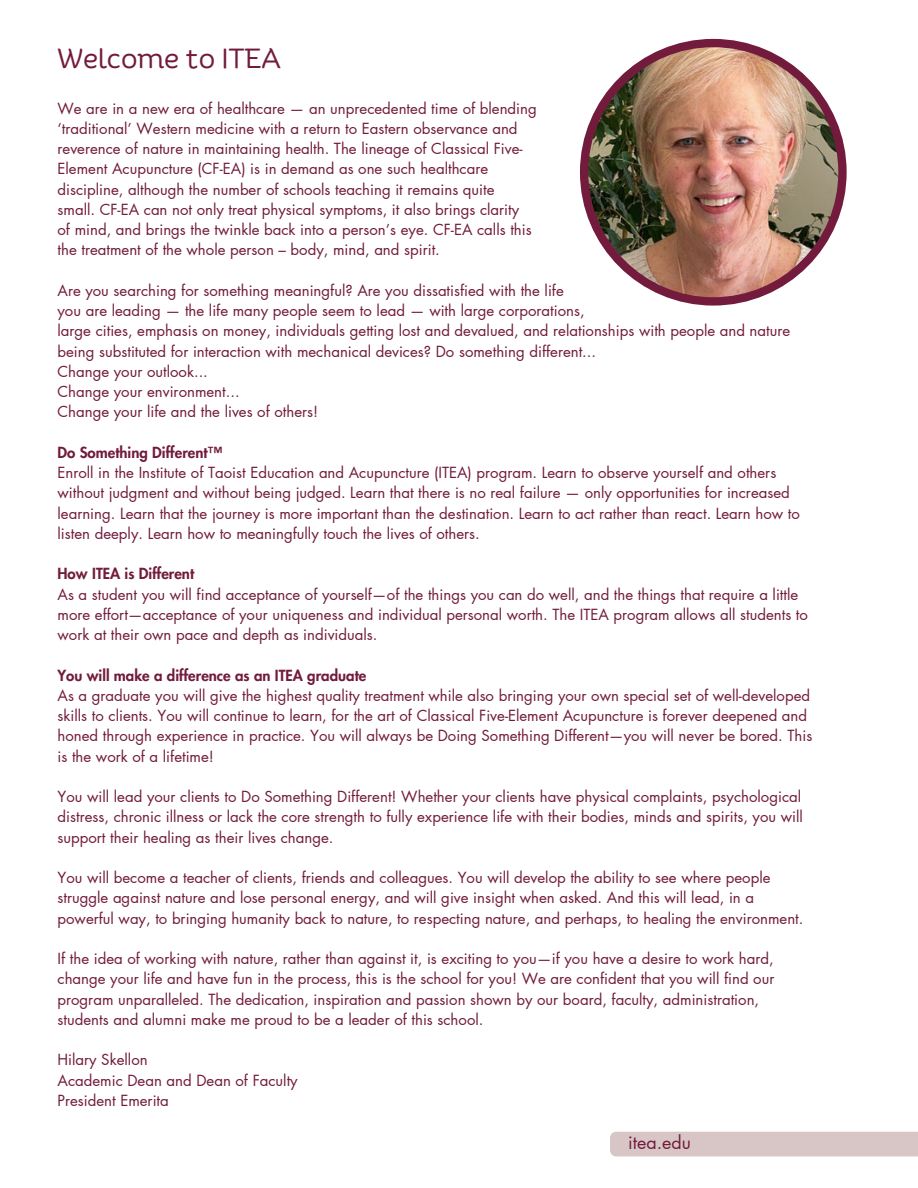
<style>
.page{position:relative;width:918px;height:1188px;background:#fff}
.page>*{position:absolute;margin:0;border:0;box-sizing:border-box;transform-origin:0 0}
.t1{font:27px "Binate Display";color:#721b3c}
.t2{font:17.85px "Futura LT Pro";color:#721b3c}
.t3{font:15px/20.2px "Futura LT Pro";color:#721b3c}
.t4{font:800 15px "Futura LT Pro";color:#721b3c}
</style>
<div class="page">
<svg style="left:580px;top:39px;width:267px;height:267px"></svg>
<img style="left:588px;top:47px;width:250px;height:250px;border-radius:50%">
<div style="left:610px;top:1132px;width:308px;height:24px;background:#d8c6c6"></div>
<p class="t1" style="left:58px;top:33px;width:225px">Welcome to ITEA</p>
<p class="t3" style="left:58px;top:99px;width:481px">We are in a new era of healthcare — an unprecedented time of blending</p>
<p class="t3" style="left:58px;top:119px;width:462px">‘traditional’ Western medicine with a return to Eastern observance and</p>
<p class="t3" style="left:58px;top:139px;width:467px">reverence of nature in maintaining health. The lineage of Classical Five-</p>
<p class="t3" style="left:58px;top:159px;width:432px">Element Acupuncture (CF-EA) is in demand as one such healthcare</p>
<p class="t3" style="left:58px;top:180px;width:439px">discipline, although the number of schools teaching it remains quite</p>
<p class="t3" style="left:58px;top:200px;width:463px">small. CF-EA can not only treat physical symptoms, it also brings clarity</p>
<p class="t3" style="left:58px;top:220px;width:476px">of mind, and brings the twinkle back into a person’s eye. CF-EA calls this</p>
<p class="t3" style="left:58px;top:240px;width:384px">the treatment of the whole person – body, mind, and spirit.</p>
<p class="t3" style="left:58px;top:281px;width:508px">Are you searching for something meaningful? Are you dissatisfied with the life</p>
<p class="t3" style="left:58px;top:301px;width:529px">you are leading — the life many people seem to lead — with large corporations,</p>
<p class="t3" style="left:58px;top:321px;width:734px">large cities, emphasis on money, individuals getting lost and devalued, and relationships with people and nature being substituted for interaction with mechanical devices? Do something different...</p>
<p class="t3" style="left:58px;top:362px;width:152px">Change your outlook...</p>
<p class="t3" style="left:58px;top:382px;width:184px">Change your environment...</p>
<p class="t3" style="left:58px;top:402px;width:262px">Change your life and the lives of others!</p>
<p class="t4" style="left:58px;top:446px;width:167px">Do Something Different™</p>
<p class="t3" style="left:58px;top:463px;width:744px">Enroll in the Institute of Taoist Education and Acupuncture (ITEA) program. Learn to observe yourself and others without judgment and without being judged. Learn that there is no real failure — only opportunities for increased learning. Learn that the journey is more important than the destination. Learn to act rather than react. Learn how to listen deeply. Learn how to meaningfully touch the lives of others.</p>
<p class="t4" style="left:58px;top:567px;width:138px">How ITEA is Different</p>
<p class="t3" style="left:58px;top:585px;width:752px">As a student you will find acceptance of yourself—of the things you can do well, and the things that require a little more effort—acceptance of your uniqueness and individual personal worth. The ITEA program allows all students to work at their own pace and depth as individuals.</p>
<p class="t4" style="left:58px;top:668px;width:310px">You will make a difference as an ITEA graduate</p>
<p class="t3" style="left:58px;top:686px;width:756px">As a graduate you will give the highest quality treatment while also bringing your own special set of well-developed skills to clients. You will continue to learn, for the art of Classical Five-Element Acupuncture is forever deepened and honed through experience in practice. You will always be Doing Something Different—you will never be bored. This is the work of a lifetime!</p>
<p class="t3" style="left:58px;top:787px;width:747px;text-align:justify">You will lead your clients to Do Something Different! Whether your clients have physical complaints, psychological distress, chronic illness or lack the core strength to fully experience life with their bodies, minds and spirits, you will support their healing as their lives change.</p>
<p class="t3" style="left:58px;top:868px;width:748px">You will become a teacher of clients, friends and colleagues. You will develop the ability to see where people struggle against nature and lose personal energy, and will give insight when asked. And this will lead, in a powerful way, to bringing humanity back to nature, to respecting nature, and perhaps, to healing the environment.</p>
<p class="t3" style="left:58px;top:949px;width:718px">If the idea of working with nature, rather than against it, is exciting to you—if you have a desire to work hard, change your life and have fun in the process, this is the school for you! We are confident that you will find our program unparalleled. The dedication, inspiration and passion shown by our board, faculty, administration, students and alumni make me proud to be a leader of this school.</p>
<p class="t3" style="left:58px;top:1050px;width:92px">Hilary Skellon</p>
<p class="t3" style="left:58px;top:1071px;width:242px">Academic Dean and Dean of Faculty</p>
<p class="t3" style="left:58px;top:1091px;width:113px">President Emerita</p>
<p class="t2" style="left:628px;top:1134px;width:64px">itea.edu</p>
</div>
